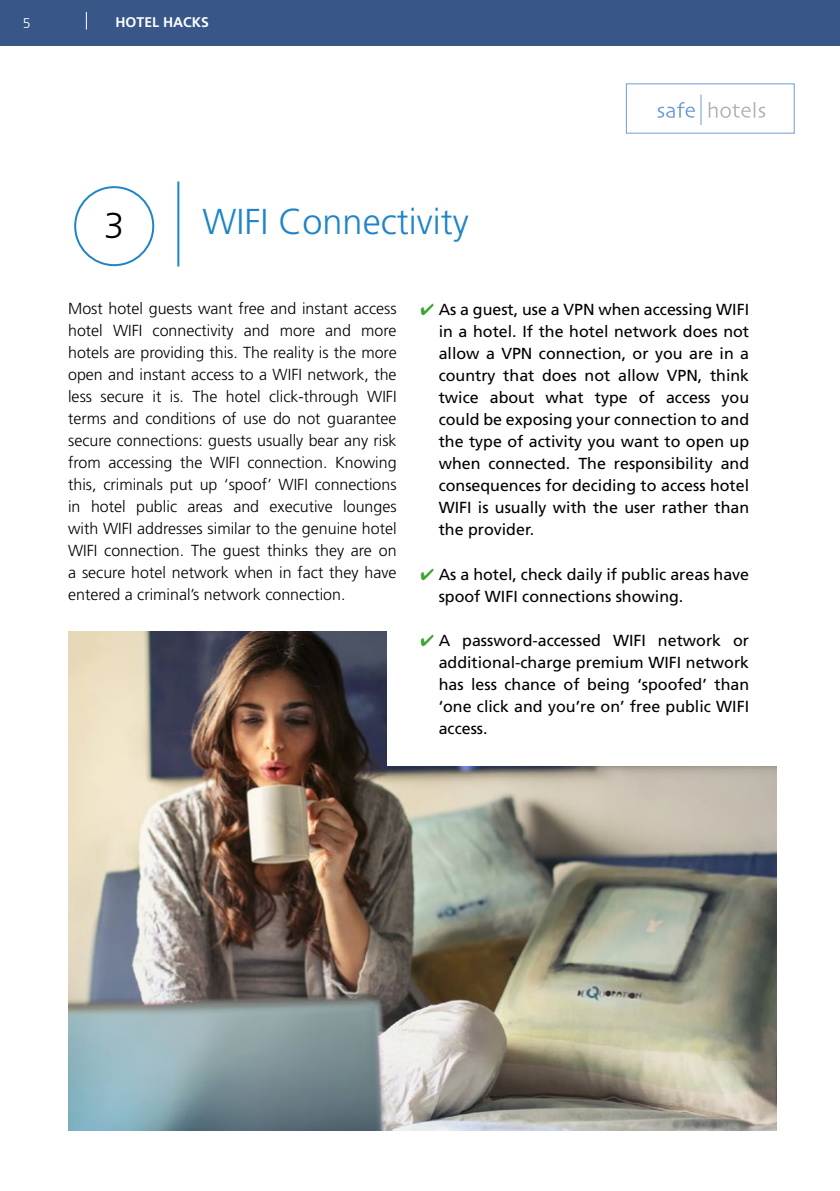
<style>
.page{position:relative;width:840px;height:1191px;background:#fff}
.page>*{position:absolute;margin:0;border:0;box-sizing:border-box;transform-origin:0 0}
.t1{font:300 36px "Frutiger";color:#2084c7}
.t2{font:300 36px "Frutiger";color:#000}
.t3{font:16px/22px "Frutiger";color:#000;text-align:justify}
.t4{font:300 16px/22px "Frutiger";color:#000;text-align:justify}
.t5{font:700 14px "Frutiger";color:#fff}
.t6{font:300 14px "Frutiger";color:#fff}
.s1{color:#3fa535}
</style>
<div class="page">
<div style="left:0;top:0;width:839px;height:45px;background:#385788"></div>
<svg style="left:86px;top:12px;width:1px;height:17px"></svg>
<img style="left:68px;top:632px;width:708px;height:498px">
<hr style="left:177px;top:181px;width:2px;height:85px;background:#2084c7">
<div style="left:74px;top:186px;width:80px;height:80px;border:2px solid #2084c7;border-radius:50%"></div>
<svg style="left:657px;top:102px;width:37px;height:16px"></svg>
<svg style="left:708px;top:102px;width:56px;height:16px"></svg>
<hr style="left:700px;top:94px;width:1px;height:31px;background:#6f9ed4">
<div style="left:625px;top:83px;width:169px;height:51px;border:1px solid #6f9ed4"></div>
<div style="left:387px;top:480px;width:408px;height:285px;background:#fff"></div>
<p class="t6" style="left:23px;top:15px;width:9px">5</p>
<p class="t5" style="left:115px;top:14px;width:95px">HOTEL HACKS</p>
<h1 class="t2" style="left:104px;top:205px;width:22px">3</h1>
<h1 class="t1" style="left:202px;top:201px;width:267px">WIFI Connectivity</h1>
<p class="t4" style="left:68px;top:298px;width:330px">Most hotel guests want free and instant access hotel WIFI connectivity and more and more hotels are providing this. The reality is the more open and instant access to a WIFI network, the less secure it is. The hotel click-through WIFI terms and conditions of use do not guarantee secure connections: guests usually bear any risk from accessing the WIFI connection. Knowing this, criminals put up ‘spoof’ WIFI connections in hotel public areas and executive lounges with WIFI addresses similar to the genuine hotel WIFI connection. The guest thinks they are on a secure hotel network when in fact they have entered a criminal’s network connection.</p>
<p class="t3" style="left:438px;top:299px;width:312px;text-indent:-18px"><span class="s1">✔</span> As a guest, use a VPN when accessing WIFI in a hotel. If the hotel network does not allow a VPN connection, or you are in a country that does not allow VPN, think twice about what type of access you could be exposing your connection to and the type of activity you want to open up when connected. The responsibility and consequences for deciding to access hotel WIFI is usually with the user rather than the provider.</p>
<p class="t3" style="left:438px;top:563px;width:312px;text-indent:-18px"><span class="s1">✔</span> As a hotel, check daily if public areas have spoof WIFI connections showing.</p>
<p class="t3" style="left:438px;top:629px;width:312px;text-indent:-18px"><span class="s1">✔</span> A password-accessed WIFI network or additional-charge premium WIFI network has less chance of being ‘spoofed’ than ‘one click and you’re on’ free public WIFI access.</p>
</div>
